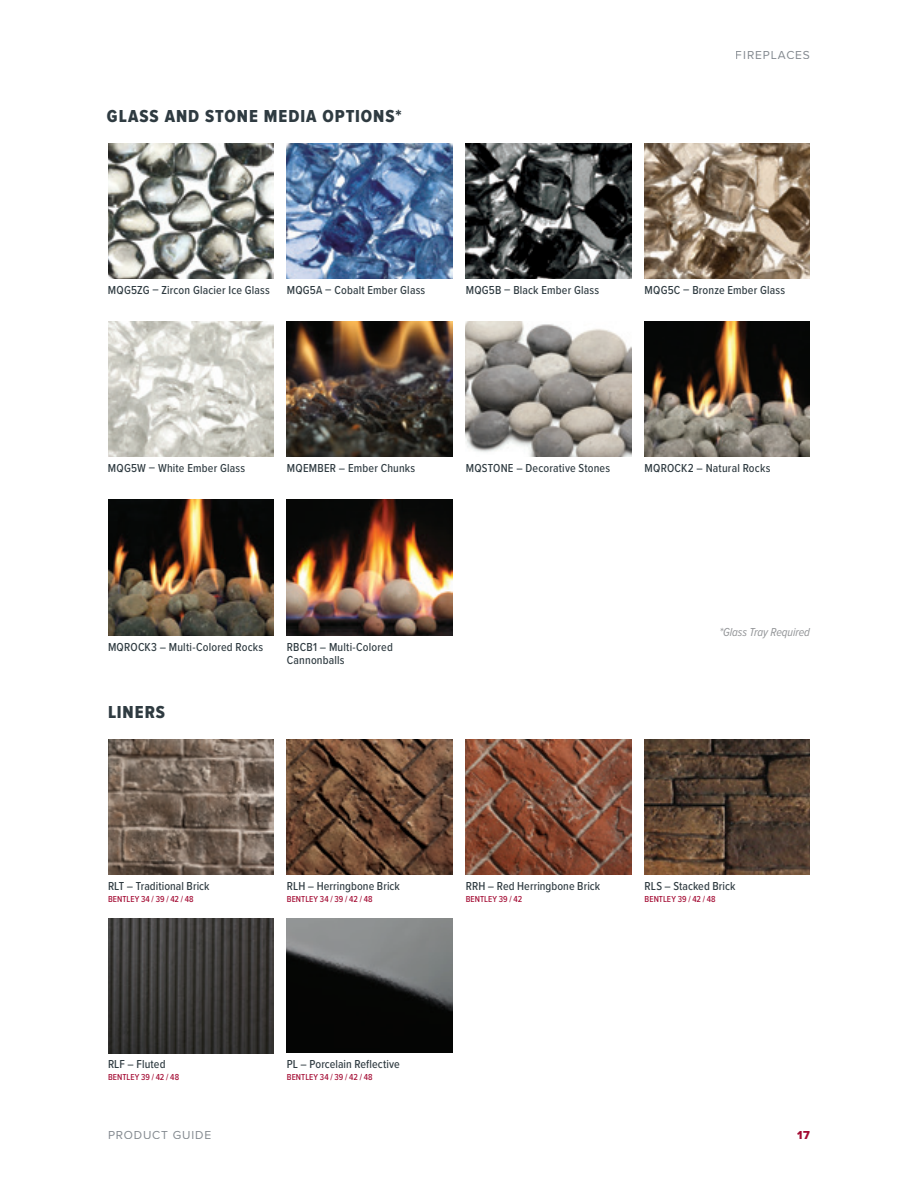
<style>
.page{position:relative;width:918px;height:1188px;background:#fff}
.page>*{position:absolute;margin:0;border:0;box-sizing:border-box;transform-origin:0 0}
.t1{font:18px "Proxima Nova Cond Extrabld";letter-spacing:.05em;color:#2f3b41}
.t2{font:500 12px/13.5px "Proxima Nova Cond";letter-spacing:.015em;color:#2f3b41}
.t3{font:12px "Proxima Nova";letter-spacing:.07em;color:#848a90}
.t4{font:italic 12px "Proxima Nova Cond";letter-spacing:-.005em;color:#939598}
.t5{font:12px "Proxima Nova Extrabld";color:#a30a32}
.t6{font:500 9px "Proxima Nova Cond";letter-spacing:.005em;color:#a30a32}
</style>
<div class="page">
<img style="left:108px;top:918px;width:165px;height:135px">
<img style="left:287px;top:918px;width:165px;height:135px">
<img style="left:287px;top:740px;width:165px;height:135px">
<img style="left:108px;top:740px;width:165px;height:135px">
<img style="left:466px;top:740px;width:165px;height:135px">
<img style="left:645px;top:740px;width:165px;height:135px">
<img style="left:108px;top:144px;width:165px;height:135px">
<img style="left:287px;top:144px;width:165px;height:135px">
<img style="left:466px;top:144px;width:165px;height:135px">
<img style="left:645px;top:144px;width:165px;height:135px">
<img style="left:108px;top:322px;width:165px;height:135px">
<img style="left:466px;top:322px;width:165px;height:135px">
<img style="left:287px;top:322px;width:165px;height:135px">
<img style="left:287px;top:500px;width:165px;height:136px">
<img style="left:645px;top:322px;width:165px;height:135px">
<img style="left:108px;top:500px;width:165px;height:136px">
<h1 class="t1" style="left:107px;top:106px;width:296px">GLASS AND STONE MEDIA OPTIONS*</h1>
<p class="t3" style="left:736px;top:46px;width:76px">FIREPLACES</p>
<p class="t2" style="left:108px;top:282px;width:163px">MQG5ZG – Zircon Glacier Ice Glass</p>
<p class="t2" style="left:287px;top:282px;width:140px">MQG5A – Cobalt Ember Glass</p>
<p class="t2" style="left:466px;top:282px;width:135px">MQG5B – Black Ember Glass</p>
<p class="t2" style="left:645px;top:282px;width:142px">MQG5C – Bronze Ember Glass</p>
<p class="t2" style="left:108px;top:460px;width:139px">MQG5W – White Ember Glass</p>
<p class="t2" style="left:287px;top:460px;width:130px">MQEMBER – Ember Chunks</p>
<p class="t2" style="left:645px;top:460px;width:127px">MQROCK2 – Natural Rocks</p>
<p class="t2" style="left:466px;top:460px;width:146px">MQSTONE – Decorative Stones</p>
<p class="t4" style="left:719px;top:625px;width:92px">*Glass Tray Required</p>
<p class="t2" style="left:108px;top:640px;width:157px">MQROCK3 – Multi-Colored Rocks</p>
<p class="t2" style="left:287px;top:640px;width:108px">RBCB1 – Multi-Colored<br>Cannonballs</p>
<h1 class="t1" style="left:108px;top:702px;width:59px">LINERS</h1>
<p class="t2" style="left:108px;top:879px;width:103px">RLT – Traditional Brick</p>
<p class="t6" style="left:108px;top:892px;width:87px">BENTLEY 34 / 39 / 42 / 48</p>
<p class="t2" style="left:287px;top:879px;width:114px">RLH – Herringbone Brick</p>
<p class="t6" style="left:287px;top:892px;width:87px">BENTLEY 34 / 39 / 42 / 48</p>
<p class="t2" style="left:466px;top:879px;width:136px">RRH – Red Herringbone Brick</p>
<p class="t6" style="left:466px;top:892px;width:58px">BENTLEY 39 / 42</p>
<p class="t2" style="left:645px;top:879px;width:92px">RLS – Stacked Brick</p>
<p class="t6" style="left:645px;top:892px;width:73px">BENTLEY 39 / 42 / 48</p>
<p class="t2" style="left:108px;top:1057px;width:59px">RLF – Fluted</p>
<p class="t6" style="left:108px;top:1070px;width:73px">BENTLEY 39 / 42 / 48</p>
<p class="t2" style="left:287px;top:1057px;width:114px">PL – Porcelain Reflective</p>
<p class="t6" style="left:287px;top:1070px;width:87px">BENTLEY 34 / 39 / 42 / 48</p>
<p class="t3" style="left:108px;top:1126px;width:105px">PRODUCT GUIDE</p>
<p class="t5" style="left:797px;top:1126px;width:14px">17</p>
</div>
